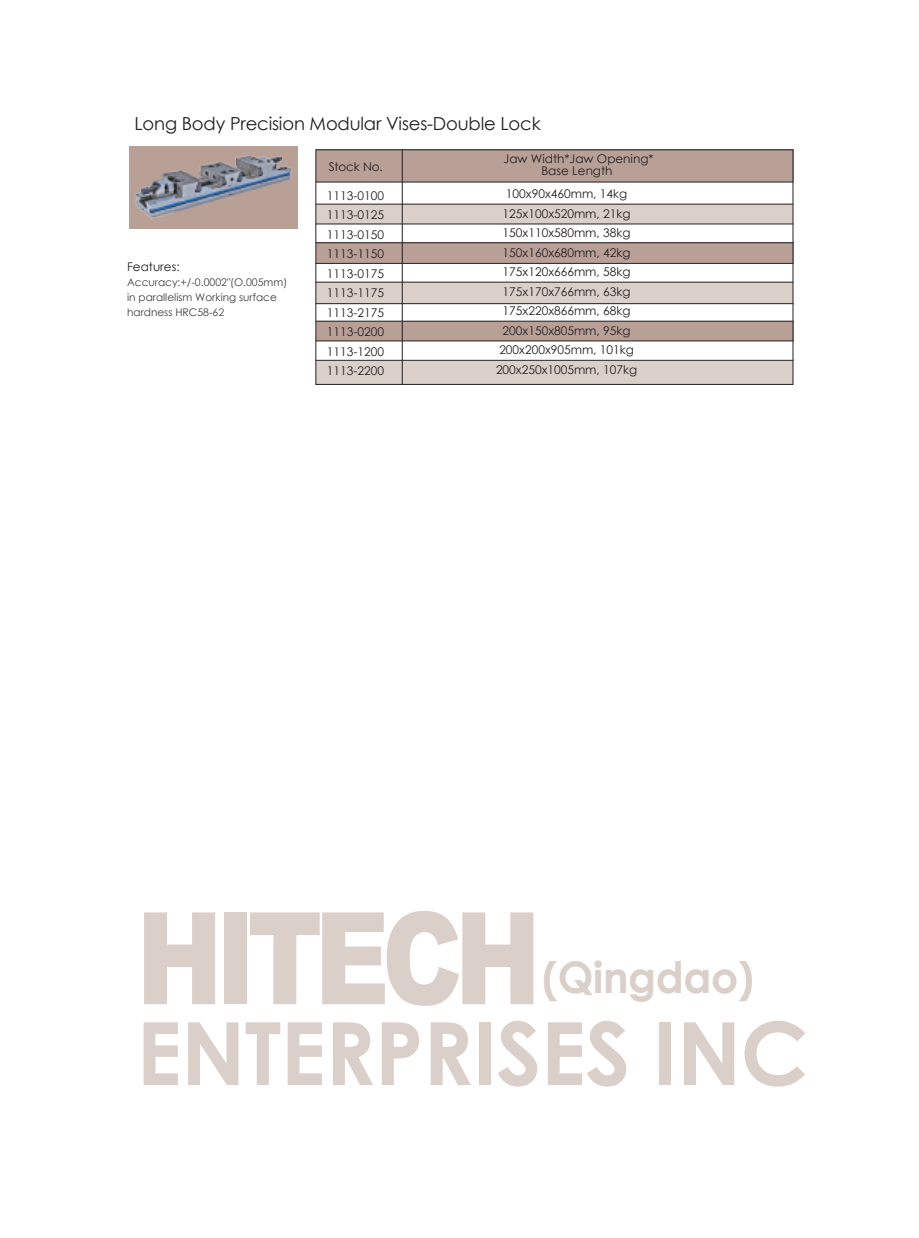
<style>
.page{position:relative;width:919px;height:1238px;background:#fff}
.page>*{position:absolute;margin:0;border:0;box-sizing:border-box;transform-origin:0 0}
.t1{font:900 128.1px "Arial";letter-spacing:-.075em;color:#dbcfc9;scale:.81 1}
.t2{font:700 87.3px "Century Gothic";letter-spacing:-.01em;color:#dbcfc9}
.t3{font:700 43.5px "Century Gothic";letter-spacing:-.01em;color:#dbcfc9}
.t4{font:18px "Century Gothic";letter-spacing:-.01em;color:#231f20}
.t5{font:12px/19.5px "Century Gothic";color:#231f20;text-align:center}
.t6{font:10.5px/15px "Century Gothic";color:#3e3e3f}
</style>
<div class="page">
<div style="left:130px;top:146px;width:168px;height:83px;background:#b8a097"></div>
<div style="left:316px;top:204px;width:476px;height:20px;background:#dbcfc9"></div>
<div style="left:316px;top:150px;width:477px;height:32px;background:#b8a097"></div>
<div style="left:316px;top:242px;width:477px;height:21px;background:#b8a097"></div>
<div style="left:316px;top:322px;width:477px;height:19px;background:#b8a097"></div>
<div style="left:316px;top:282px;width:476px;height:21px;background:#dbcfc9"></div>
<div style="left:316px;top:361px;width:476px;height:23px;background:#dbcfc9"></div>
<hr style="left:315px;top:182px;width:478px;height:1px;background:#231f20">
<hr style="left:315px;top:204px;width:478px;height:1px;background:#231f20">
<hr style="left:315px;top:223px;width:478px;height:1px;background:#231f20">
<hr style="left:315px;top:242px;width:478px;height:1px;background:#231f20">
<hr style="left:315px;top:263px;width:478px;height:1px;background:#231f20">
<hr style="left:315px;top:282px;width:478px;height:1px;background:#231f20">
<hr style="left:315px;top:303px;width:478px;height:1px;background:#231f20">
<hr style="left:315px;top:321px;width:478px;height:1px;background:#231f20">
<hr style="left:315px;top:340px;width:478px;height:1px;background:#231f20">
<hr style="left:315px;top:360px;width:478px;height:1px;background:#231f20">
<hr style="left:402px;top:150px;width:1px;height:234px;background:#231f20">
<div style="left:315px;top:149px;width:478px;height:236px;border:1px solid #231f20"></div>
<img style="left:135px;top:155px;width:157px;height:63px">
<h3 class="t4" style="left:134px;top:111px;width:407px">Long Body Precision Modular Vises-Double Lock</h3>
<p class="t5" style="left:328px;top:157px;width:56px">Stock No.</p>
<p class="t5" style="left:503px;top:153px;width:151px;line-height:12px">Jaw Width*Jaw Opening*<br>Base Length</p>
<p class="t5" style="left:327px;top:185px;width:59px;text-align:justify">1113-0100<br>1113-0125<br>1113-0150<br>1113-1150<br>1113-0175<br>1113-1175<br>1113-2175<br>1113-0200<br>1113-1200<br>1113-2200</p>
<p class="t5" style="left:496px;top:184px;width:143px">100x90x460mm, 14kg<br>125x100x520mm, 21kg<br>150x110x580mm, 38kg<br>150x160x680mm, 42kg<br>175x120x666mm, 58kg<br>175x170x766mm, 63kg<br>175x220x866mm, 68kg<br>200x150x805mm, 95kg<br>200x200x905mm, 101kg<br>200x250x1005mm, 107kg</p>
<p class="t5" style="left:127px;top:256px;width:54px">Features:</p>
<p class="t6" style="left:127px;top:274px;width:162px">Accuracy:+/-0.0002"(O.005mm) in parallelism Working surface hardness HRC58-62</p>
<h1 class="t1" style="left:136px;top:865px;width:501px">HITECH</h1>
<h3 class="t3" style="left:542px;top:944px;width:213px">(Qingdao)</h3>
<h2 class="t2" style="left:136px;top:987px;width:673px">ENTERPRISES INC</h2>
</div>
